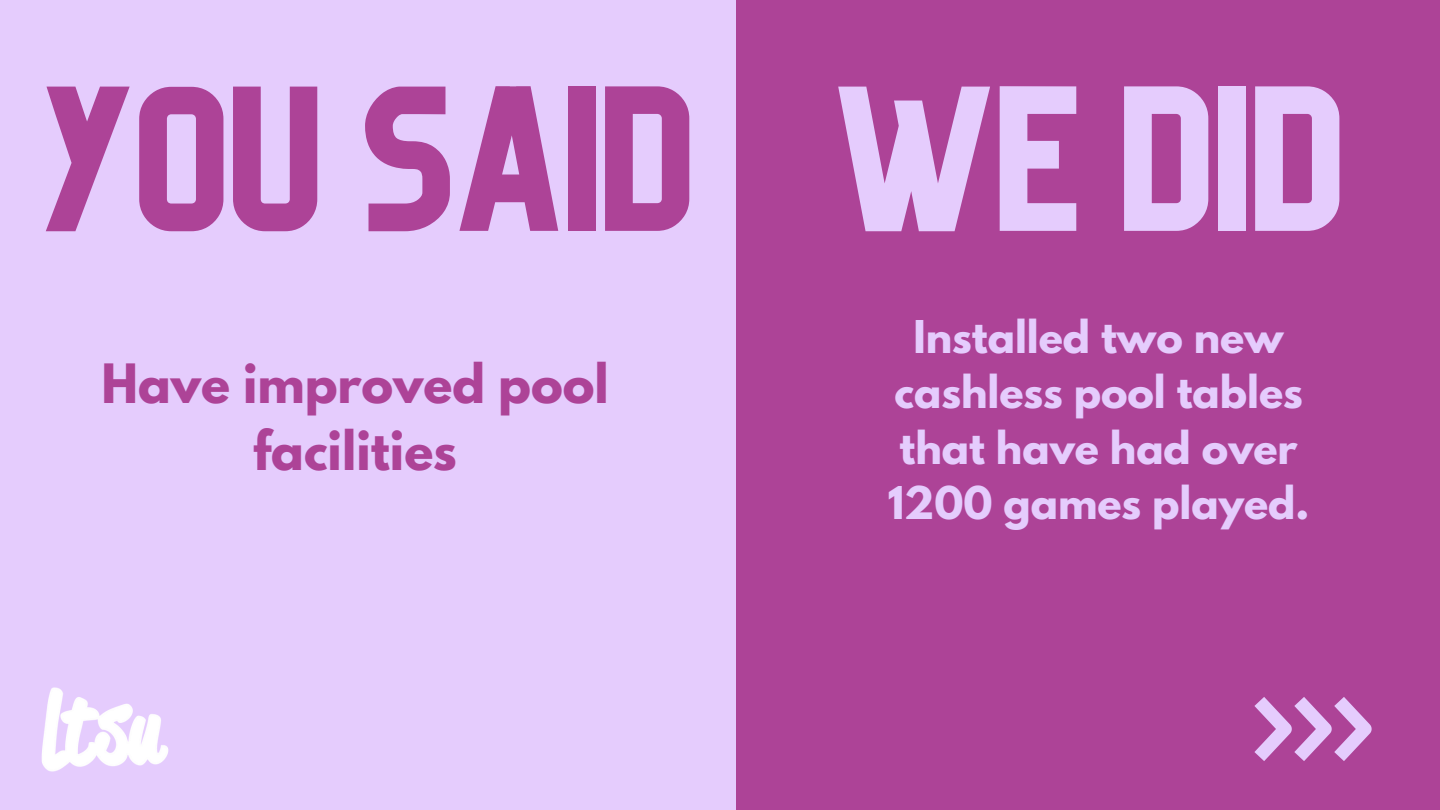
<style>
.page{position:relative;width:1440px;height:810px;background:#ad4397}
.page>*{position:absolute;margin:0;border:0;box-sizing:border-box;transform-origin:0 0}
.t1{font:191.1px "Organic";color:#ad4397}
.t2{font:191.1px "Organic";color:#e5ccfd}
.t3{font:700 48px/66.8px "League Spartan";color:#ad4397;text-align:center}
.t4{font:700 40px "League Spartan";color:#e5ccfd}
</style>
<div class="page">
<div style="left:0;top:0;width:735px;height:810px;background:#e5ccfd"></div>
<svg style="left:1254px;top:697px;width:118px;height:64px"></svg>
<img style="left:41px;top:687px;width:128px;height:85px">
<p class="t1" style="left:46px;top:88px;width:655px">YOU SAID</p>
<p class="t2" style="left:838px;top:88px;width:512px">WE DID</p>
<p class="t3" style="left:101px;top:357px;width:509px">Have improved pool facilities</p>
<p class="t4" style="left:913px;top:317px;width:372px">Installed two new</p>
<p class="t4" style="left:894px;top:372px;width:410px">cashless pool tables</p>
<p class="t4" style="left:900px;top:428px;width:399px">that have had over</p>
<p class="t4" style="left:888px;top:483px;width:423px">1200 games played.</p>
</div>
